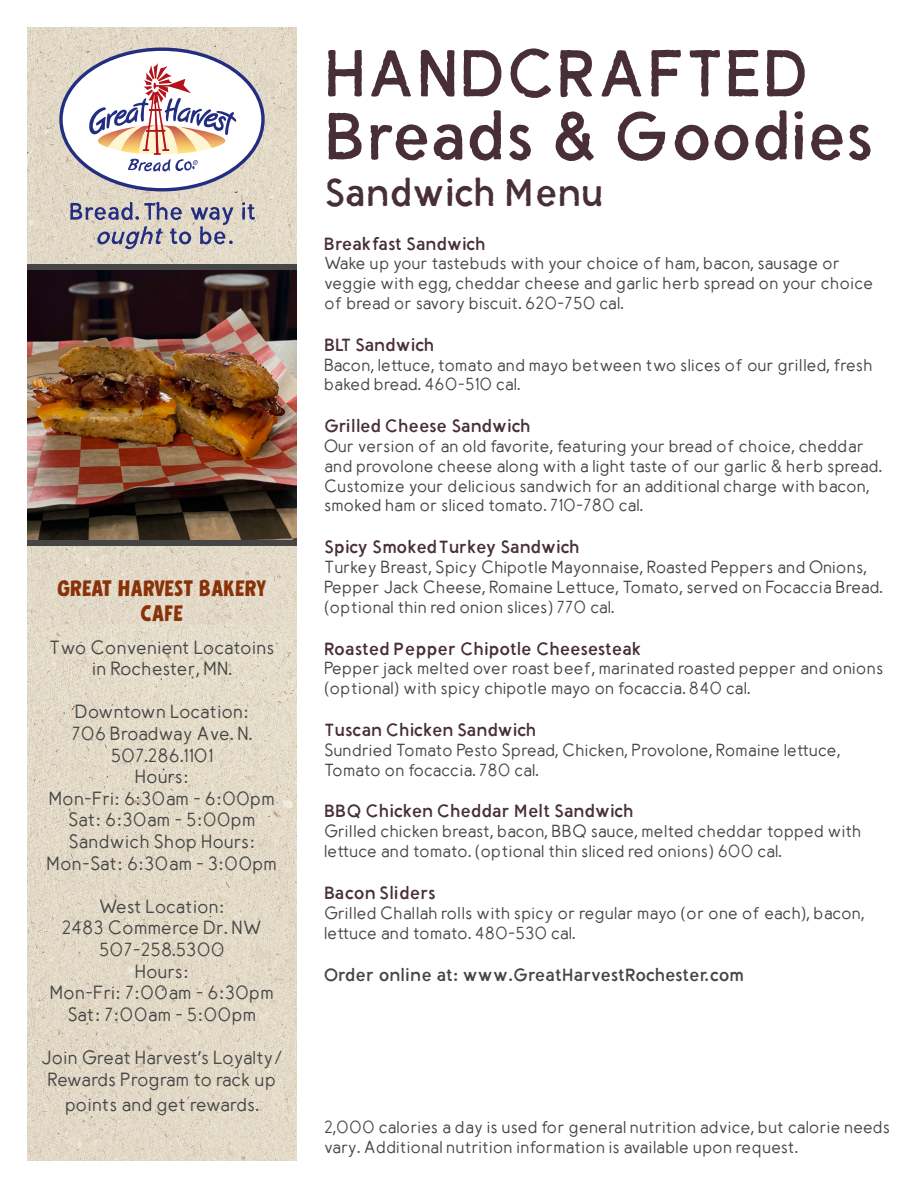
<style>
.page{position:relative;width:918px;height:1188px;background:#fff}
.page>*{position:absolute;margin:0;border:0;box-sizing:border-box;transform-origin:0 0}
.t1{font:67.5px/63px "GH Simple Rustic";color:#472e38}
.t2{font:39px "GH Simple Rustic";letter-spacing:-.035em;color:#472e38}
.t3{font:21px/25.2px "GH Mod Display";color:#893209;text-align:center}
.t4{font:600 18px/21.6px "GH Simple";color:#454646;text-align:center}
.t5{font:18px "GH Simple Rustic";letter-spacing:-.035em;color:#472e38}
.t6{font:600 18px/21.6px "GH Simple";letter-spacing:-.03em;color:#454646;text-align:center}
.t7{font:18px "GH Simple Rustic";letter-spacing:-.05em;color:#454545}
.t8{font:18px "GH Simple Rustic";color:#472e38}
.t9{font:600 16.5px/19.8px "GH Simple";color:#454545}
.t10{font:600 16.5px/19.8px "GH Simple";color:#454646}
.t11{font:600 16.5px/19.8px "GH Simple";letter-spacing:-.025em;color:#454545}
.t12{font:600 16.5px/19.8px "GH Simple";letter-spacing:-.03em;color:#454545}
</style>
<div class="page">
<img style="left:27px;top:27px;width:270px;height:1134px">
<svg style="left:59px;top:48px;width:206px;height:143px"></svg>
<svg style="left:242px;top:202px;width:13px;height:18px"></svg>
<svg style="left:70px;top:202px;width:163px;height:47px"></svg>
<img style="left:27px;top:270px;width:270px;height:270px">
<div style="left:27px;top:265px;width:270px;height:5px;background:#454545"></div>
<div style="left:27px;top:540px;width:270px;height:5px;background:#454545"></div>
<p class="t3" style="left:57px;top:575px;width:211px">GREAT HARVEST BAKERY<br>CAFE</p>
<p class="t4" style="left:49px;top:638px;width:227px">Two Convenient Locatoins in Rochester, MN.</p>
<p class="t4" style="left:47px;top:702px;width:232px">Downtown Location:<br>706 Broadway Ave. N.<br>507.286.1101<br>Hours:<br>Mon-Fri: 6:30am - 6:00pm<br>Sat: 6:30am - 5:00pm<br>Sandwich Shop Hours:<br>Mon-Sat: 6:30am - 3:00pm</p>
<p class="t4" style="left:50px;top:897px;width:226px">West Location:<br>2483 Commerce Dr. NW<br>507-258.5300<br>Hours:<br>Mon-Fri: 7:00am - 6:30pm<br>Sat: 7:00am - 5:00pm</p>
<p class="t6" style="left:41px;top:1048px;width:243px">Join Great Harvest’s Loyalty/<br>Rewards Program to rack up</p>
<p class="t4" style="left:65px;top:1095px;width:195px">points and get rewards.</p>
<h1 class="t1" style="left:324px;top:44px;width:553px">Handcrafted<br>Breads &amp; Goodies</h1>
<h2 class="t2" style="left:324px;top:171px;width:281px">Sandwich Menu</h2>
<p class="t5" style="left:324px;top:233px;width:163px">Breakfast Sandwich</p>
<p class="t9" style="left:324px;top:255px;width:551px">Wake up your tastebuds with your choice of ham, bacon, sausage or veggie with egg, cheddar cheese and garlic herb spread on your choice of bread or savory biscuit. 620-750 cal.</p>
<p class="t5" style="left:324px;top:335px;width:112px">BLT Sandwich</p>
<p class="t11" style="left:324px;top:356px;width:550px">Bacon, lettuce, tomato and mayo between two slices of our grilled, fresh baked bread. 460-510 cal.</p>
<p class="t5" style="left:324px;top:416px;width:208px">Grilled Cheese Sandwich</p>
<p class="t9" style="left:324px;top:438px;width:559px">Our version of an old favorite, featuring your bread of choice, cheddar and provolone cheese along with a light taste of our garlic &amp; herb spread.<br>Customize your delicious sandwich for an additional charge with bacon, smoked ham or sliced tomato. 710-780 cal.</p>
<p class="t5" style="left:324px;top:537px;width:257px">Spicy Smoked Turkey Sandwich</p>
<p class="t9" style="left:324px;top:559px;width:560px">Turkey Breast, Spicy Chipotle Mayonnaise, Roasted Peppers and Onions,<br>Pepper Jack Cheese, Romaine Lettuce, Tomato, served on Focaccia Bread. (optional thin red onion slices) 770 cal.</p>
<p class="t5" style="left:324px;top:638px;width:319px">Roasted Pepper Chipotle Cheesesteak</p>
<p class="t9" style="left:324px;top:660px;width:561px">Pepper jack melted over roast beef, marinated roasted pepper and onions (optional) with spicy chipotle mayo on focaccia. 840 cal.</p>
<p class="t5" style="left:324px;top:720px;width:214px">Tuscan Chicken Sandwich</p>
<p class="t12" style="left:324px;top:741px;width:518px">Sundried Tomato Pesto Spread, Chicken, Provolone, Romaine lettuce,<br>Tomato on focaccia. 780 cal.</p>
<p class="t8" style="left:324px;top:801px;width:311px">BBQ Chicken Cheddar Melt Sandwich</p>
<p class="t9" style="left:324px;top:823px;width:539px">Grilled chicken breast, bacon, BBQ sauce, melted cheddar topped with lettuce and tomato. (optional thin sliced red onions) 600 cal.</p>
<p class="t5" style="left:324px;top:883px;width:114px">Bacon Sliders</p>
<p class="t9" style="left:324px;top:904px;width:542px">Grilled Challah rolls with spicy or regular mayo (or one of each), bacon, lettuce and tomato. 480-530 cal.</p>
<p class="t7" style="left:324px;top:965px;width:421px">Order online at: www.GreatHarvestRochester.com</p>
<p class="t10" style="left:324px;top:1118px;width:568px">2,000 calories a day is used for general nutrition advice, but calorie needs vary. Additional nutrition information is available upon request.</p>
</div>
